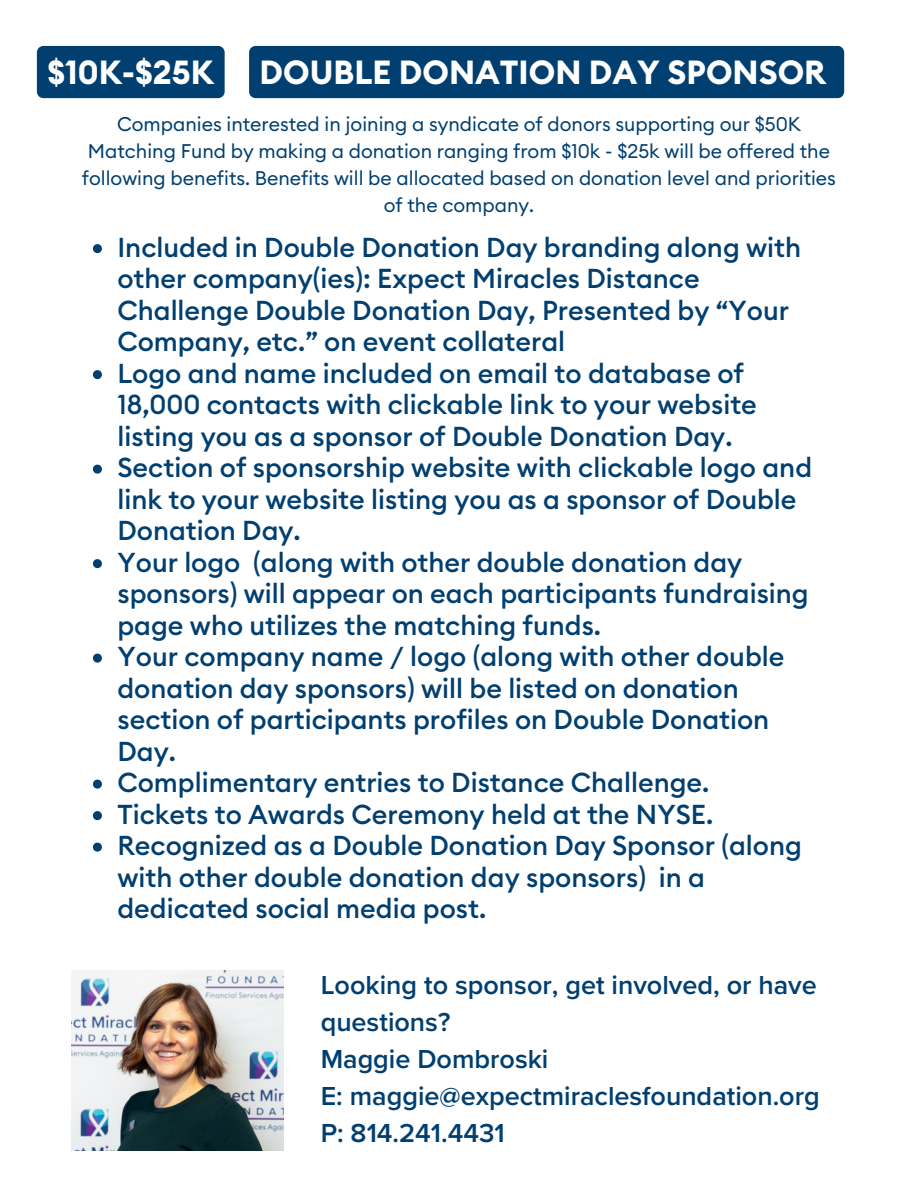
<style>
.page{position:relative;width:918px;height:1188px;background:#fff}
.page>*{position:absolute;margin:0;border:0;box-sizing:border-box;transform-origin:0 0}
.t1{font:700 33px "Euclid Circular B";color:#fff}
.t2{font:500 27px/31.5px "Euclid Circular B";color:#003f70}
.t3{font:600 27px/37.2px "Proxima Nova";color:#003f70}
.t4{font:19.5px/27px "Euclid Circular B";color:#003f70;text-align:center}
</style>
<div class="page">
<img style="left:72px;top:971px;width:211px;height:180px">
<div style="left:37px;top:46px;width:188px;height:52px;background:#003f70"></div>
<svg style="left:93px;top:244px;width:9px;height:9px"></svg>
<svg style="left:93px;top:370px;width:9px;height:9px"></svg>
<svg style="left:93px;top:465px;width:9px;height:9px"></svg>
<svg style="left:93px;top:559px;width:9px;height:9px"></svg>
<svg style="left:93px;top:654px;width:9px;height:9px"></svg>
<svg style="left:93px;top:780px;width:9px;height:9px"></svg>
<svg style="left:93px;top:811px;width:9px;height:9px"></svg>
<svg style="left:93px;top:843px;width:9px;height:9px"></svg>
<div style="left:249px;top:46px;width:595px;height:52px;background:#003f70"></div>
<p class="t1" style="left:47px;top:51px;width:168px">$10K-$25K</p>
<p class="t1" style="left:260px;top:51px;width:568px">DOUBLE DONATION DAY SPONSOR</p>
<h2 class="t4" style="left:82px;top:111px;width:756px">Companies interested in joining a syndicate of donors supporting our $50K Matching Fund by making a donation ranging from $10k - $25k will be offered the following benefits. Benefits will be allocated based on donation level and priorities of the company.</h2>
<p class="t2" style="left:117px;top:231px;width:685px">Included in Double Donation Day branding along with other company(ies): Expect Miracles Distance Challenge Double Donation Day, Presented by “Your Company, etc.” on event collateral</p>
<p class="t2" style="left:117px;top:357px;width:641px">Logo and name included on email to database of<br>18,000 contacts with clickable link to your website listing you as a sponsor of Double Donation Day.</p>
<p class="t2" style="left:117px;top:451px;width:696px">Section of sponsorship website with clickable logo and link to your website listing you as a sponsor of Double<br>Donation Day.</p>
<p class="t2" style="left:117px;top:546px;width:693px">Your logo (along with other double donation day sponsors) will appear on each participants fundraising page who utilizes the matching funds.</p>
<p class="t2" style="left:117px;top:640px;width:669px">Your company name / logo (along with other double donation day sponsors) will be listed on donation section of participants profiles on Double Donation Day.</p>
<p class="t2" style="left:117px;top:766px;width:593px">Complimentary entries to Distance Challenge.</p>
<p class="t2" style="left:117px;top:798px;width:597px">Tickets to Awards Ceremony held at the NYSE.</p>
<p class="t2" style="left:117px;top:829px;width:686px">Recognized as a Double Donation Day Sponsor (along with other double donation day sponsors) in a dedicated social media post.</p>
<h1 class="t3" style="left:321px;top:967px;width:501px">Looking to sponsor, get involved, or have questions?<br>Maggie Dombroski<br>E: maggie@expectmiraclesfoundation.org<br>P: 814.241.4431</h1>
</div>
